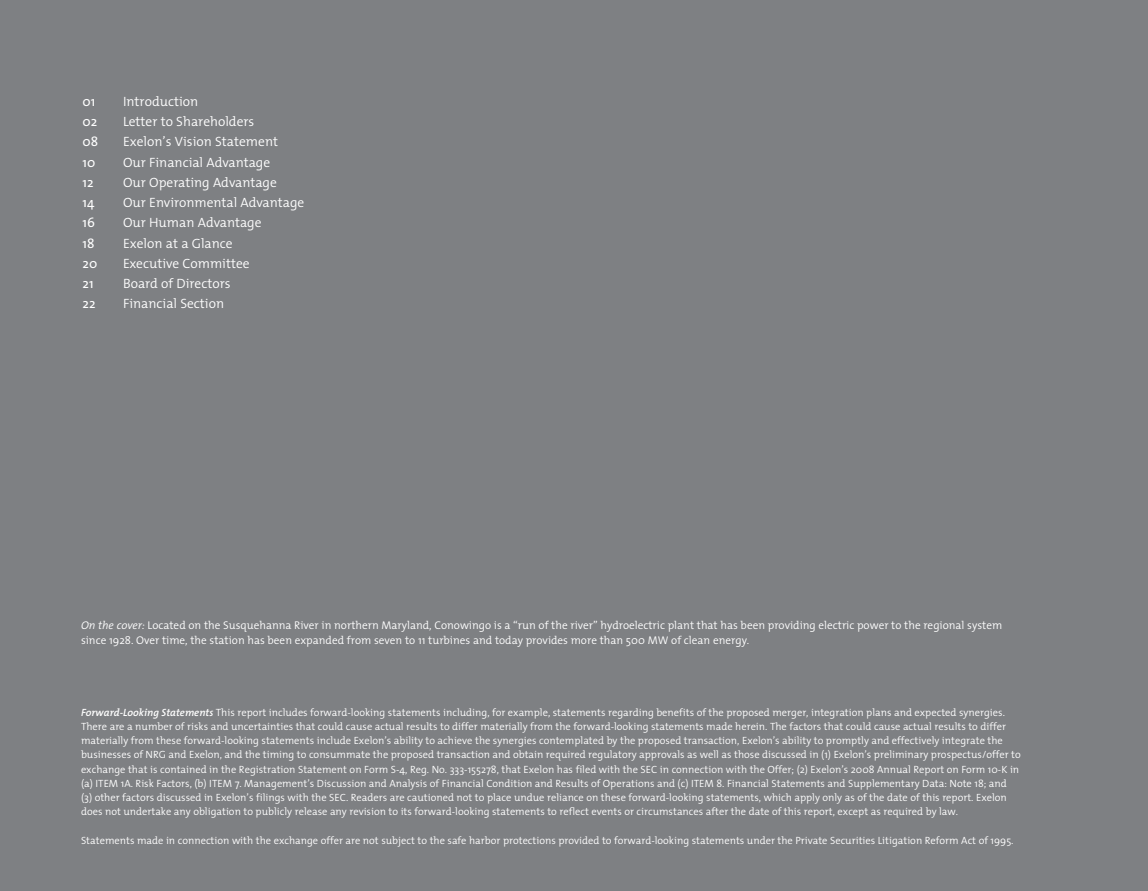
<style>
.page{position:relative;width:1148px;height:891px;background:#7e8083}
.page>*{position:absolute;margin:0;border:0;box-sizing:border-box;transform-origin:0 0}
.t1{font:300 13.5px "The Mix";color:#fff}
.t2{font:13.5px "The Mix";color:#fff}
.t3{font:300 11.25px/15px "The Mix";color:#fff}
.t4{font:300 10.5px/14.2px "The Mix";color:#fff}
.s1{font-style:italic}
.s2{font-weight:600;font-style:italic}
</style>
<div class="page">
<p class="t2" style="left:82px;top:90px;width:14px">01</p>
<p class="t1" style="left:123px;top:90px;width:77px">Introduction</p>
<p class="t2" style="left:82px;top:110px;width:16px">02</p>
<p class="t1" style="left:123px;top:110px;width:133px">Letter to Shareholders</p>
<p class="t2" style="left:82px;top:131px;width:17px">08</p>
<p class="t1" style="left:123px;top:131px;width:157px">Exelon’s Vision Statement</p>
<p class="t2" style="left:82px;top:151px;width:14px">10</p>
<p class="t1" style="left:123px;top:151px;width:149px">Our Financial Advantage</p>
<p class="t2" style="left:82px;top:171px;width:13px">12</p>
<p class="t1" style="left:123px;top:171px;width:155px">Our Operating Advantage</p>
<p class="t2" style="left:82px;top:191px;width:13px">14</p>
<p class="t1" style="left:123px;top:191px;width:183px">Our Environmental Advantage</p>
<p class="t2" style="left:82px;top:212px;width:14px">16</p>
<p class="t1" style="left:123px;top:212px;width:140px">Our Human Advantage</p>
<p class="t2" style="left:82px;top:232px;width:14px">18</p>
<p class="t1" style="left:123px;top:232px;width:111px">Exelon at a Glance</p>
<p class="t2" style="left:82px;top:252px;width:16px">20</p>
<p class="t1" style="left:123px;top:252px;width:128px">Executive Committee</p>
<p class="t2" style="left:82px;top:272px;width:13px">21</p>
<p class="t1" style="left:123px;top:272px;width:109px">Board of Directors</p>
<p class="t2" style="left:82px;top:293px;width:15px">22</p>
<p class="t1" style="left:123px;top:293px;width:103px">Financial Section</p>
<p class="t3" style="left:81px;top:618px;width:922px"><span class="s1">On the cover:</span> Located on the Susquehanna River in northern Maryland, Conowingo is a “run of the river” hydroelectric plant that has been providing electric power to the regional system since 1928. Over time, the station has been expanded from seven to 11 turbines and today provides more than 500 MW of clean energy.</p>
<p class="t4" style="left:81px;top:705px;width:941px"><span class="s2">Forward-Looking Statements</span> This report includes forward-looking statements including, for example, statements regarding benefits of the proposed merger, integration plans and expected synergies.<br>There are a number of risks and uncertainties that could cause actual results to differ materially from the forward-looking statements made herein. The factors that could cause actual results to differ materially from these forward-looking statements include Exelon’s ability to achieve the synergies contemplated by the proposed transaction, Exelon’s ability to promptly and effectively integrate the businesses of NRG and Exelon, and the timing to consummate the proposed transaction and obtain required regulatory approvals as well as those discussed in (1) Exelon’s preliminary prospectus/offer to exchange that is contained in the Registration Statement on Form S-4, Reg. No. 333-155278, that Exelon has filed with the SEC in connection with the Offer; (2) Exelon’s 2008 Annual Report on Form 10-K in (a) ITEM 1A. Risk Factors, (b) ITEM 7. Management’s Discussion and Analysis of Financial Condition and Results of Operations and (c) ITEM 8. Financial Statements and Supplementary Data: Note 18; and<br>(3) other factors discussed in Exelon’s filings with the SEC. Readers are cautioned not to place undue reliance on these forward-looking statements, which apply only as of the date of this report. Exelon does not undertake any obligation to publicly release any revision to its forward-looking statements to reflect events or circumstances after the date of this report, except as required by law.</p>
<p class="t4" style="left:81px;top:833px;width:934px">Statements made in connection with the exchange offer are not subject to the safe harbor protections provided to forward-looking statements under the Private Securities Litigation Reform Act of 1995.</p>
</div>
